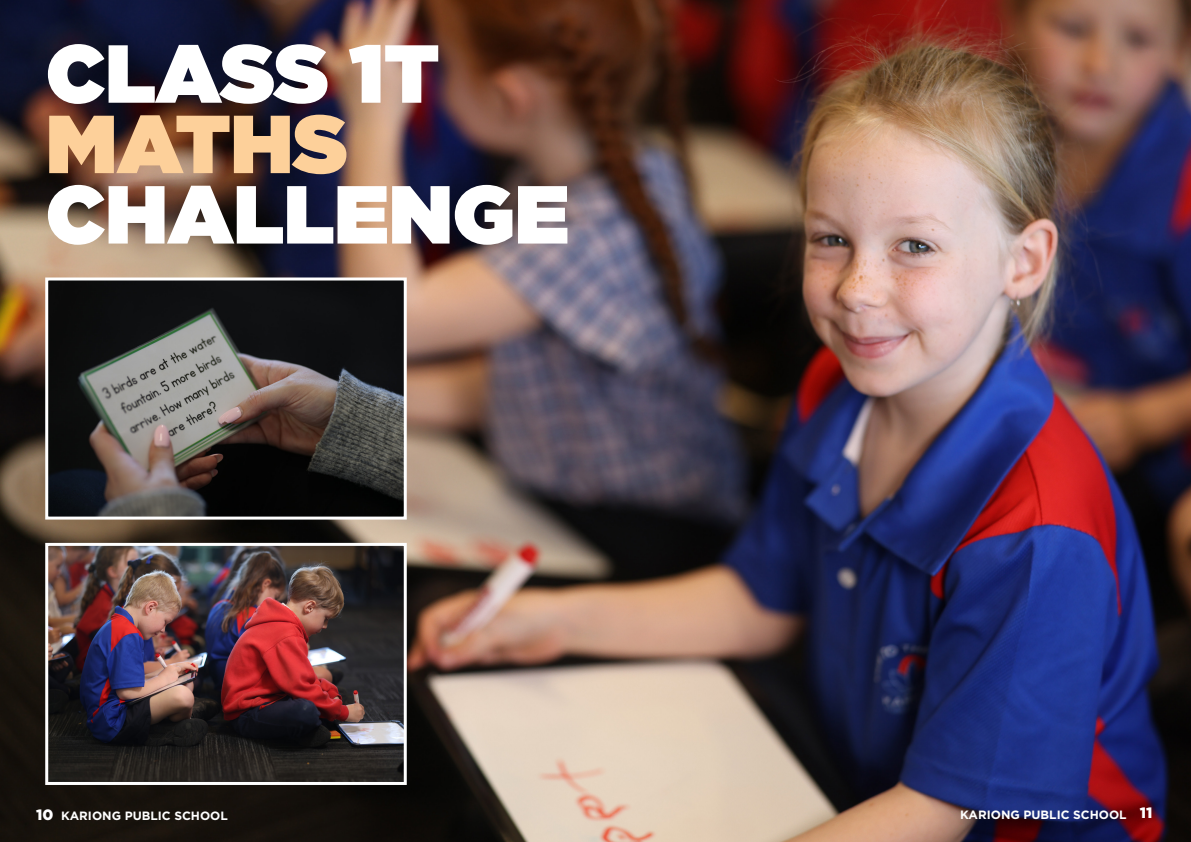
<style>
.page{position:relative;width:1191px;height:842px;background:#fff}
.page>*{position:absolute;margin:0;border:0;box-sizing:border-box;transform-origin:0 0}
.t1{font:900 82px "Gotham";color:#fff}
.t2{font:900 82px "Gotham";color:#fdd09a}
.t3{font:700 12px "Gotham";color:#fff}
.s1{font-weight:900;font-size:15px}
</style>
<div class="page">
<img style="left:0;top:0;width:1191px;height:842px">
<img style="left:49px;top:281px;width:354px;height:235px">
<div style="left:45px;top:277px;width:362px;height:243px;border:3px solid #fff"></div>
<img style="left:49px;top:547px;width:354px;height:234px">
<div style="left:45px;top:543px;width:362px;height:242px;border:3px solid #fff"></div>
<p class="t1" style="left:46px;top:15px;width:395px">CLASS 1T</p>
<p class="t2" style="left:46px;top:85px;width:303px">MATHS</p>
<p class="t1" style="left:46px;top:156px;width:525px">CHALLENGE</p>
<p class="t3" style="left:36px;top:807px;width:193px"><span class="s1">10</span> KARIONG PUBLIC SCHOOL</p>
<p class="t3" style="left:960px;top:806px;width:194px">KARIONG PUBLIC SCHOOL <span class="s1">11</span></p>
</div>
